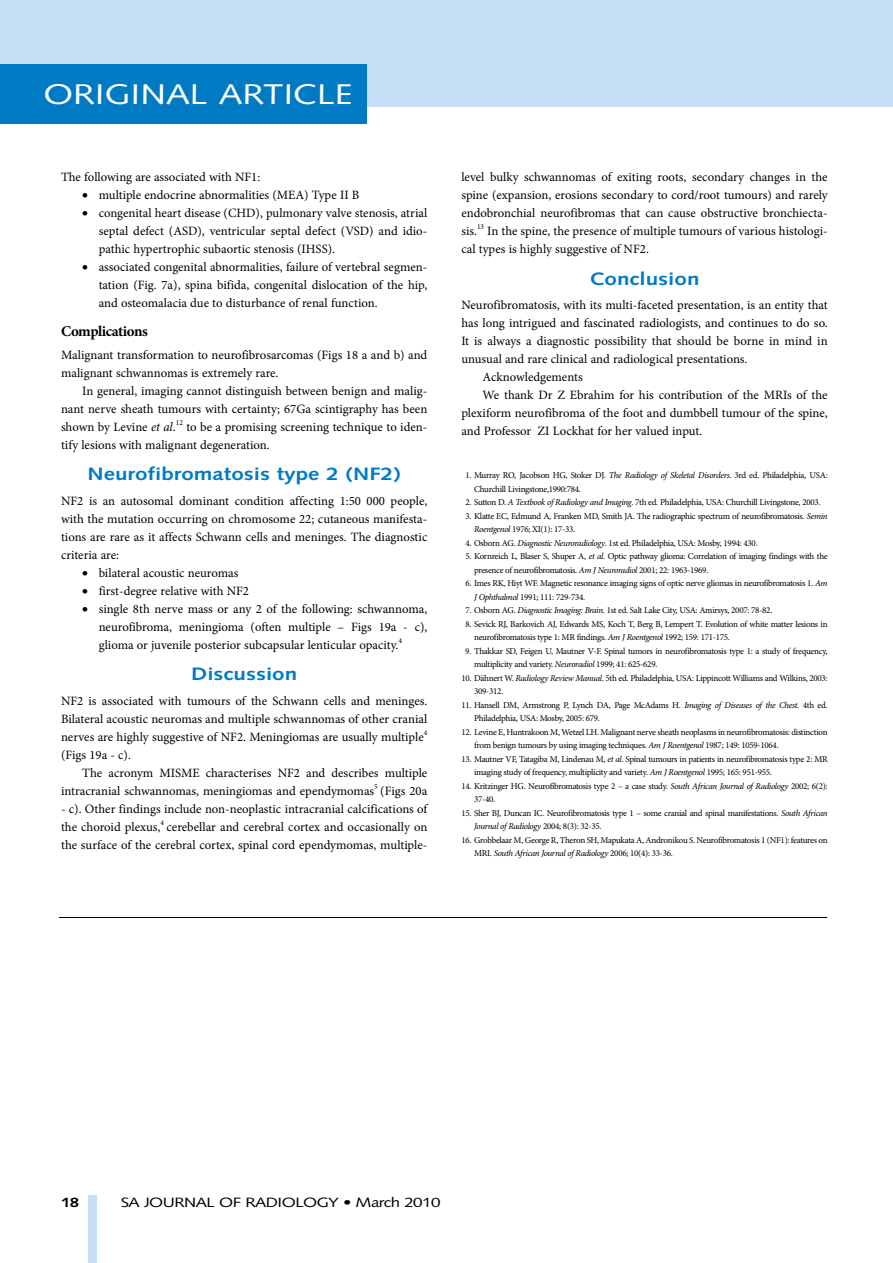
<style>
.page{position:relative;width:893px;height:1263px;background:#fff}
.page>*{position:absolute;margin:0;border:0;box-sizing:border-box;transform-origin:0 0}
.t1{font:28.5px "Syntax";color:#fff;scale:1.25 1}
.t2{font:700 18px "Syntax";color:#007bc3;scale:1.25 1}
.t3{font:700 15px "Minion Pro";letter-spacing:-.03em;color:#000}
.t4{font:13.5px "Syntax";letter-spacing:-.03em;color:#000;scale:1.25 1}
.t5{font:700 13.5px "Syntax";color:#000;scale:1.25 1}
.t6{font:12.75px/18px "Minion Pro";color:#000;text-align:justify}
.t7{font:9px/13.5px "Minion Pro";letter-spacing:-.03em;color:#000}
.s1{font-style:italic}
</style>
<div class="page">
<div style="left:0;top:0;width:893px;height:106px;background:#c7dff4"></div>
<div style="left:0;top:64px;width:367px;height:59px;background:#007bc3"></div>
<div style="left:88px;top:1195px;width:9px;height:68px;background:#c7dff4"></div>
<hr style="left:59px;top:917px;width:768px;height:1px;background:#000">
<h1 class="t1" style="left:43px;top:77px;width:249px">ORIGINAL ARTICLE</h1>
<p class="t6" style="left:61px;top:168px;width:201px">The following are associated with NF1:</p>
<p class="t6" style="left:82px;top:186px;width:279px">• multiple endocrine abnormalities (MEA) Type II B</p>
<p class="t6" style="left:99px;top:204px;width:330px;text-indent:-16px">• congenital heart disease (CHD), pulmonary valve stenosis, atrial septal defect (ASD), ventricular septal defect (VSD) and idio&shy;pathic hypertrophic subaortic stenosis (IHSS).</p>
<p class="t6" style="left:99px;top:258px;width:330px;text-indent:-16px">• associated congenital abnormalities, failure of vertebral segmen&shy;tation (Fig. 7a), spina bifida, congenital dislocation of the hip, and osteomalacia due to disturbance of renal function.</p>
<p class="t3" style="left:61px;top:321px;width:88px">Complications</p>
<p class="t6" style="left:61px;top:346px;width:368px">Malignant transformation to neurofibrosarcomas (Figs 18 a and b) and malignant schwannomas is extremely rare.</p>
<p class="t6" style="left:61px;top:382px;width:368px;text-indent:21px">In general, imaging cannot distinguish between benign and malig&shy;nant nerve sheath tumours with certainty; 67Ga scintigraphy has been shown by Levine <span class="s1">et al</span>.<sup>12</sup> to be a promising screening technique to iden&shy;tify lesions with malignant degeneration.</p>
<h2 class="t2" style="left:88px;top:464px;width:252px">Neurofibromatosis type 2 (NF2)</h2>
<p class="t6" style="left:61px;top:492px;width:368px">NF2 is an autosomal dominant condition affecting 1:50 000 people, with the mutation occurring on chromosome 22; cutaneous manifesta&shy;tions are rare as it affects Schwann cells and meninges. The diagnostic criteria are:</p>
<p class="t6" style="left:82px;top:564px;width:158px">• bilateral acoustic neuromas</p>
<p class="t6" style="left:82px;top:582px;width:168px">• first-degree relative with NF2</p>
<p class="t6" style="left:99px;top:600px;width:330px;text-indent:-16px">• single 8th nerve mass or any 2 of the following: schwannoma, neurofibroma, meningioma (often multiple – Figs 19a - c), glioma or juvenile posterior subcapsular lenticular opacity.<sup>4</sup></p>
<h2 class="t2" style="left:191px;top:664px;width:86px">Discussion</h2>
<p class="t6" style="left:61px;top:692px;width:368px">NF2 is associated with tumours of the Schwann cells and meninges.<br>Bilateral acoustic neuromas and multiple schwannomas of other cranial nerves are highly suggestive of NF2. Meningiomas are usually multiple<sup>4 </sup>(Figs 19a - c).</p>
<p class="t6" style="left:61px;top:764px;width:368px;text-align:right">The acronym MISME characterises NF2 and describes multiple intracranial schwannomas, meningiomas and ependymomas<sup>5</sup> (Figs 20a</p>
<p class="t6" style="left:61px;top:800px;width:368px">- c). Other findings include non-neoplastic intracranial calcifications of the choroid plexus,<sup>4</sup> cerebellar and cerebral cortex and occasionally on the surface of the cerebral cortex, spinal cord ependymomas, multiple-</p>
<p class="t6" style="left:461px;top:168px;width:368px">level bulky schwannomas of exiting roots, secondary changes in the spine (expansion, erosions secondary to cord/root tumours) and rarely endobronchial neurofibromas that can cause obstructive bronchiecta&shy;sis.<sup>13</sup> In the spine, the presence of multiple tumours of various histologi&shy;cal types is highly suggestive of NF2.</p>
<h2 class="t2" style="left:589px;top:268px;width:90px">Conclusion</h2>
<p class="t6" style="left:461px;top:296px;width:368px">Neurofibromatosis, with its multi-faceted presentation, is an entity that</p>
<p class="t6" style="left:461px;top:314px;width:368px">has long intrigued and fascinated radiologists, and continues to do so.</p>
<p class="t6" style="left:461px;top:332px;width:368px">It is always a diagnostic possibility that should be borne in mind in</p>
<p class="t6" style="left:461px;top:350px;width:288px">unusual and rare clinical and radiological presentations.</p>
<p class="t6" style="left:483px;top:368px;width:102px">Acknowledgements</p>
<p class="t6" style="left:483px;top:386px;width:347px">We thank Dr Z Ebrahim for his contribution of the MRIs of the</p>
<p class="t6" style="left:461px;top:404px;width:368px">plexiform neurofibroma of the foot and dumbbell tumour of the spine,</p>
<p class="t6" style="left:461px;top:422px;width:242px">and Professor ZI Lockhat for her valued input.</p>
<p class="t7" style="left:474px;top:469px;width:355px;text-indent:-9px">1. Murray RO, Jacobson HG, Stoker DJ. <span class="s1">The Radiology of Skeletal Disorders</span>. 3rd ed. Philadelphia, USA:<br>Churchill Livingstone,1990:784.</p>
<p class="t7" style="left:465px;top:496px;width:357px">2. Sutton D. <span class="s1">A Textbook of Radiology and Imaging</span>. 7th ed. Philadelphia, USA: Churchill Livingstone, 2003.</p>
<p class="t7" style="left:474px;top:509px;width:355px;text-indent:-9px">3. Klatte EC, Edmund A, Franken MD, Smith JA. The radiographic spectrum of neurofibromatosis. <span class="s1">Semin<br>Roentgenol</span> 1976; XI(1): 17-33.</p>
<p class="t7" style="left:465px;top:536px;width:294px">4. Osborn AG. <span class="s1">Diagnostic Neuroradiology</span>. 1st ed. Philadelphia, USA: Mosby, 1994: 430.</p>
<p class="t7" style="left:474px;top:550px;width:355px;text-indent:-9px">5. Kornreich L, Blaser S, Shuper A, <span class="s1">et al</span>. Optic pathway glioma: Correlation of imaging findings with the presence of neurofibromatosis. <span class="s1">Am J Neuroradiol</span> 2001; 22: 1963-1969.</p>
<p class="t7" style="left:474px;top:577px;width:355px;text-indent:-9px">6. Imes RK, Hiyt WF. Magnetic resonance imaging signs of optic nerve gliomas in neurofibromatosis 1. <span class="s1">Am<br>J Ophthalmol</span> 1991; 111: 729-734.</p>
<p class="t7" style="left:465px;top:604px;width:309px">7. Osborn AG. <span class="s1">Diagnostic Imaging: Brain</span>. 1st ed. Salt Lake City, USA: Amirsys, 2007: 78-82.</p>
<p class="t7" style="left:474px;top:617px;width:355px;text-indent:-9px">8. Sevick RJ, Barkovich AJ, Edwards MS, Koch T, Berg B, Lempert T. Evolution of white matter lesions in neurofibromatosis type 1: MR findings. <span class="s1">Am J Roentgenol</span> 1992; 159: 171-175.</p>
<p class="t7" style="left:474px;top:644px;width:355px;text-indent:-9px">9. Thakkar SD, Feigen U, Mautner V-F. Spinal tumors in neurofibromatosis type 1: a study of frequency, multiplicity and variety. <span class="s1">Neuroradiol</span> 1999; 41: 625-629.</p>
<p class="t7" style="left:474px;top:671px;width:355px;text-indent:-13px">10. Dähnert W. <span class="s1">Radiology Review Manual</span>. 5th ed. Philadelphia, USA: Lippincott Williams and Wilkins, 2003:<br>309-312.</p>
<p class="t7" style="left:474px;top:698px;width:355px;text-indent:-13px">11. Hansell DM, Armstrong P, Lynch DA, Page McAdams H. <span class="s1">Imaging of Diseases of the Chest</span>. 4th ed.<br>Philadelphia, USA: Mosby, 2005: 679.</p>
<p class="t7" style="left:474px;top:725px;width:355px;text-indent:-13px">12. Levine E, Huntrakoon M, Wetzel LH. Malignant nerve sheath neoplasms in neurofibromatosis: distinction from benign tumours by using imaging techniques. <span class="s1">Am J Roentgenol</span> 1987; 149: 1059-1064.</p>
<p class="t7" style="left:474px;top:752px;width:355px;text-indent:-13px">13. Mautner VF, Tatagiba M, Lindenau M, <span class="s1">et al</span>. Spinal tumours in patients in neurofibromatosis type 2: MR imaging study of frequency, multiplicity and variety. <span class="s1">Am J Roentgenol</span> 1995; 165: 951-955.</p>
<p class="t7" style="left:474px;top:779px;width:355px;text-indent:-13px">14. Kritzinger HG. Neurofibromatosis type 2 – a case study. <span class="s1">South African Journal of Radiology</span> 2002; 6(2):<br>37-40.</p>
<p class="t7" style="left:474px;top:806px;width:355px;text-indent:-13px">15. Sher BJ, Duncan IC. Neurofibromatosis type 1 – some cranial and spinal manifestations. <span class="s1">South African<br>Journal of Radiology</span> 2004; 8(3): 32-35.</p>
<p class="t7" style="left:474px;top:833px;width:355px;text-indent:-13px">16. Grobbelaar M, George R, Theron SH, Mapukata A, Andronikou S. Neurofibromatosis 1 (NF1): features on<br>MRI. <span class="s1">South African Journal of Radiology</span> 2006; 10(4): 33-36.</p>
<p class="t5" style="left:61px;top:1194px;width:16px">18</p>
<p class="t4" style="left:121px;top:1194px;width:257px">SA JOURNAL OF RADIOLOGY • March 2010</p>
</div>
